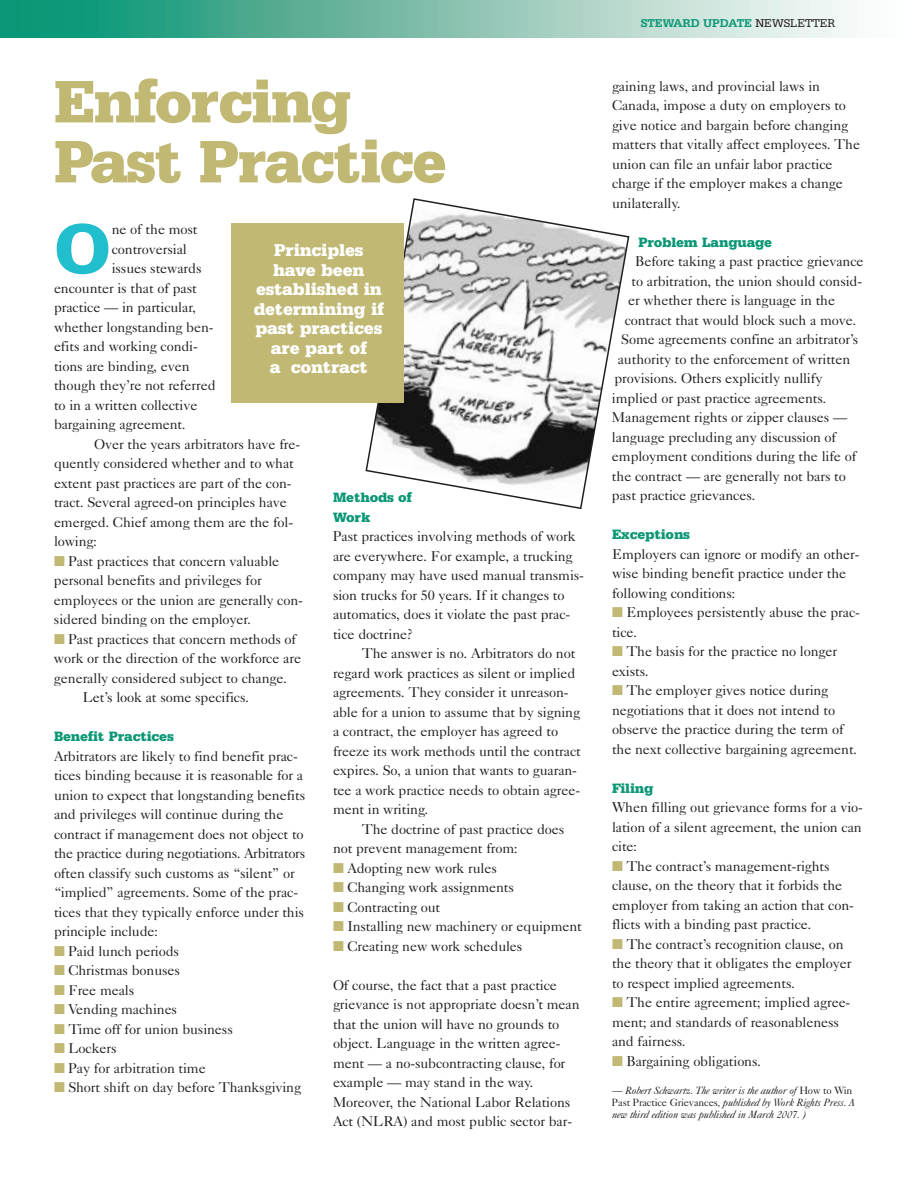
<style>
.page{position:relative;width:918px;height:1188px;background:#fff}
.page>*{position:absolute;margin:0;border:0;box-sizing:border-box;transform-origin:0 0}
.t1{font:900 74.25px "Serifa BT";color:#21bece}
.t2{font:900 63px/60px "Serifa BT";letter-spacing:-.035em;color:#c0b873}
.t3{font:900 18px/19.5px "Serifa BT";letter-spacing:-.01em;color:#fff;text-align:center}
.t4{font:14.25px/19.5px "Caslon Five Forty";letter-spacing:-.01em;color:#231f20}
.t5{font:900 14.25px/19.5px "Serifa BT";letter-spacing:-.01em;color:#0a9776}
.t6{font:700 12px "Serifa BT";letter-spacing:-.005em;color:#0a9776}
.t7{font:italic 10.5px/12px "Caslon Five Forty";letter-spacing:-.015em;color:#231f20}
.s1{color:#c0b873}
.s2{font-weight:400;color:#231f20}
.s3{font-style:normal}
</style>
<div class="page">
<img style="left:0;top:0;width:857px;height:38px">
<svg style="left:365px;top:198px;width:265px;height:312px"></svg>
<div style="left:232px;top:223px;width:172px;height:179px;background:#c0b873"></div>
<h2 class="t2" style="left:54px;top:77px;width:395px">Enforcing<br>Past Practice</h2>
<h1 class="t1" style="left:54px;top:224px;width:59px">O</h1>
<p class="t4" style="left:112px;top:221px;width:87px">ne of the most</p>
<p class="t4" style="left:112px;top:241px;width:77px">controversial</p>
<p class="t4" style="left:112px;top:260px;width:91px">issues stewards</p>
<p class="t4" style="left:54px;top:280px;width:144px">encounter is that of past</p>
<p class="t4" style="left:54px;top:299px;width:143px">practice — in particular,</p>
<p class="t4" style="left:54px;top:319px;width:161px">whether longstanding ben-</p>
<p class="t4" style="left:54px;top:338px;width:145px">efits and working condi-</p>
<p class="t4" style="left:54px;top:358px;width:137px">tions are binding, even</p>
<p class="t4" style="left:54px;top:377px;width:163px">though they’re not referred</p>
<p class="t4" style="left:54px;top:397px;width:145px">to in a written collective</p>
<p class="t4" style="left:54px;top:416px;width:133px">bargaining agreement.</p>
<p class="t4" style="left:94px;top:436px;width:208px">Over the years arbitrators have fre-</p>
<p class="t4" style="left:54px;top:455px;width:241px">quently considered whether and to what</p>
<p class="t4" style="left:54px;top:475px;width:239px">extent past practices are part of the con-</p>
<p class="t4" style="left:54px;top:494px;width:234px">tract. Several agreed-on principles have</p>
<p class="t4" style="left:54px;top:514px;width:241px">emerged. Chief among them are the fol-</p>
<p class="t4" style="left:54px;top:533px;width:45px">lowing:</p>
<p class="t4" style="left:54px;top:553px;width:250px"><span class="s1">■</span> Past practices that concern valuable personal benefits and privileges for employees or the union are generally con&shy;sidered binding on the employer.</p>
<p class="t4" style="left:54px;top:631px;width:244px"><span class="s1">■</span> Past practices that concern methods of</p>
<p class="t4" style="left:54px;top:650px;width:249px">work or the direction of the workforce are</p>
<p class="t4" style="left:54px;top:670px;width:235px">generally considered subject to change.</p>
<p class="t4" style="left:83px;top:689px;width:168px">Let’s look at some specifics.</p>
<p class="t5" style="left:54px;top:728px;width:121px">Benefit Practices</p>
<p class="t4" style="left:54px;top:748px;width:253px">Arbitrators are likely to find benefit prac&shy;tices binding because it is reasonable for a union to expect that longstanding benefits and privileges will continue during the contract if management does not object to the practice during negotiations. Arbitrators often classify such customs as “silent” or “implied” agreements. Some of the prac&shy;tices that they typically enforce under this principle include:</p>
<p class="t4" style="left:54px;top:943px;width:127px"><span class="s1">■</span> Paid lunch periods</p>
<p class="t4" style="left:54px;top:962px;width:128px"><span class="s1">■</span> Christmas bonuses</p>
<p class="t4" style="left:54px;top:982px;width:82px"><span class="s1">■</span> Free meals</p>
<p class="t4" style="left:54px;top:1001px;width:125px"><span class="s1">■</span> Vending machines</p>
<p class="t4" style="left:54px;top:1021px;width:180px"><span class="s1">■</span> Time off for union business</p>
<p class="t4" style="left:54px;top:1040px;width:64px"><span class="s1">■</span> Lockers</p>
<p class="t4" style="left:54px;top:1060px;width:153px"><span class="s1">■</span> Pay for arbitration time</p>
<p class="t4" style="left:54px;top:1079px;width:249px"><span class="s1">■</span> Short shift on day before Thanksgiving</p>
<p class="t3" style="left:254px;top:242px;width:132px">Principles have been established in determining if past practices are part of<br>a contract</p>
<p class="t5" style="left:333px;top:489px;width:80px">Methods of<br>Work</p>
<p class="t4" style="left:333px;top:528px;width:253px">Past practices involving methods of work are everywhere. For example, a trucking company may have used manual transmis&shy;sion trucks for 50 years. If it changes to automatics, does it violate the past prac&shy;tice doctrine?</p>
<p class="t4" style="left:333px;top:645px;width:250px;text-indent:29px">The answer is no. Arbitrators do not regard work practices as silent or implied agreements. They consider it unreason&shy;able for a union to assume that by signing a contract, the employer has agreed to freeze its work methods until the contract expires. So, a union that wants to guaran&shy;tee a work practice needs to obtain agree&shy;ment in writing.</p>
<p class="t4" style="left:333px;top:821px;width:233px;text-indent:29px">The doctrine of past practice does not prevent management from:</p>
<p class="t4" style="left:333px;top:860px;width:165px"><span class="s1">■</span> Adopting new work rules</p>
<p class="t4" style="left:333px;top:879px;width:183px"><span class="s1">■</span> Changing work assignments</p>
<p class="t4" style="left:333px;top:899px;width:109px"><span class="s1">■</span> Contracting out</p>
<p class="t4" style="left:333px;top:918px;width:250px"><span class="s1">■</span> Installing new machinery or equipment</p>
<p class="t4" style="left:333px;top:938px;width:191px"><span class="s1">■</span> Creating new work schedules</p>
<p class="t4" style="left:333px;top:977px;width:248px">Of course, the fact that a past practice grievance is not appropriate doesn’t mean that the union will have no grounds to object. Language in the written agree&shy;ment — a no-subcontracting clause, for example — may stand in the way.<br>Moreover, the National Labor Relations Act (NLRA) and most public sector bar-</p>
<p class="t6" style="left:641px;top:19px;width:196px">STEWARD UPDATE <span class="s2">NEWSLETTER</span></p>
<p class="t4" style="left:612px;top:78px;width:250px">gaining laws, and provincial laws in Canada, impose a duty on employers to give notice and bargain before changing matters that vitally affect employees. The union can file an unfair labor practice charge if the employer makes a change unilaterally.</p>
<p class="t5" style="left:638px;top:234px;width:135px">Problem Language</p>
<p class="t4" style="left:635px;top:253px;width:230px">Before taking a past practice grievance</p>
<p class="t4" style="left:632px;top:273px;width:232px">to arbitration, the union should consid-</p>
<p class="t4" style="left:628px;top:292px;width:209px">er whether there is language in the</p>
<p class="t4" style="left:625px;top:312px;width:233px">contract that would block such a move.</p>
<p class="t4" style="left:621px;top:331px;width:239px">Some agreements confine an arbitrator’s</p>
<p class="t4" style="left:618px;top:351px;width:234px">authority to the enforcement of written</p>
<p class="t4" style="left:614px;top:370px;width:210px">provisions. Others explicitly nullify</p>
<p class="t4" style="left:612px;top:390px;width:216px">implied or past practice agreements.</p>
<p class="t4" style="left:612px;top:409px;width:237px">Management rights or zipper clauses —</p>
<p class="t4" style="left:612px;top:429px;width:226px">language precluding any discussion of</p>
<p class="t4" style="left:612px;top:448px;width:246px">employment conditions during the life of</p>
<p class="t4" style="left:612px;top:468px;width:235px">the contract — are generally not bars to</p>
<p class="t4" style="left:612px;top:487px;width:145px">past practice grievances.</p>
<p class="t5" style="left:612px;top:526px;width:80px">Exceptions</p>
<p class="t4" style="left:612px;top:546px;width:249px">Employers can ignore or modify an other&shy;wise binding benefit practice under the following conditions:</p>
<p class="t4" style="left:612px;top:604px;width:250px"><span class="s1">■</span> Employees persistently abuse the prac&shy;tice.</p>
<p class="t4" style="left:612px;top:643px;width:227px"><span class="s1">■</span> The basis for the practice no longer exists.</p>
<p class="t4" style="left:612px;top:682px;width:247px"><span class="s1">■</span> The employer gives notice during negotiations that it does not intend to observe the practice during the term of the next collective bargaining agreement.</p>
<p class="t5" style="left:612px;top:780px;width:43px">Filing</p>
<p class="t4" style="left:612px;top:799px;width:252px;text-align:justify">When filling out grievance forms for a vio&shy;lation of a silent agreement, the union can cite:</p>
<p class="t4" style="left:612px;top:858px;width:243px"><span class="s1">■</span> The contract’s management-rights clause, on the theory that it forbids the employer from taking an action that con&shy;flicts with a binding past practice.</p>
<p class="t4" style="left:612px;top:936px;width:241px"><span class="s1">■</span> The contract’s recognition clause, on the theory that it obligates the employer to respect implied agreements.</p>
<p class="t4" style="left:612px;top:994px;width:240px"><span class="s1">■</span> The entire agreement; implied agree&shy;ment; and standards of reasonableness and fairness.</p>
<p class="t4" style="left:612px;top:1053px;width:151px"><span class="s1">■</span> Bargaining obligations.</p>
<p class="t7" style="left:612px;top:1086px;width:245px">— Robert Schwartz. The writer is the author of <span class="s3">How to Win<br>Past Practice Grievances</span>, published by Work Rights Press. A new third edition was published in March 2007. )</p>
</div>
